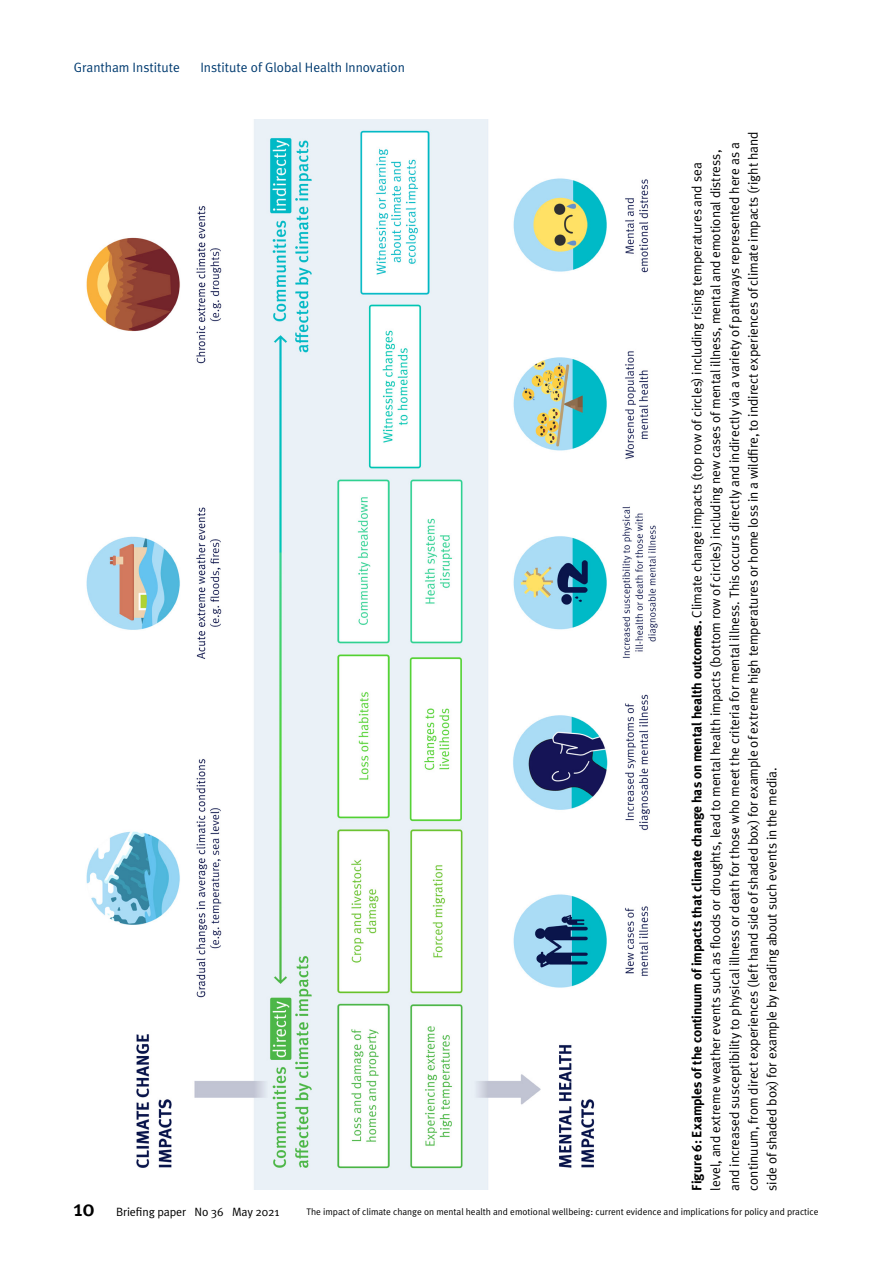
<style>
.page{position:relative;width:893px;height:1263px;background:#fff}
.page>*{position:absolute;margin:0;border:0;box-sizing:border-box;transform-origin:0 0}
._10_Main_body_text{font:13.5px/18.8px "Meta Plus Normal";color:#000}
.t1{font:13.5px "Meta Plus Normal";color:#003b70}
.t2{font:12px "Meta Plus Normal";letter-spacing:-.01em;color:#000}
.t3{font:9.45px "Meta Plus Normal";color:#000}
.s1{font-family:"Meta Plus";font-weight:700}
.s2{font-family:"Meta Plus";font-weight:500;font-size:22.5px}
</style>
<div class="page">
<img style="left:86px;top:119px;width:572px;height:1071px">
<p class="t1" style="left:74px;top:60px;width:108px">Grantham Institute</p>
<p class="t1" style="left:200px;top:60px;width:206px">Institute of Global Health Innovation</p>
<p class="_10_Main_body_text" style="left:687px;top:1191px;width:1060px;rotate:-90deg"><span class="s1">Figure 6: Examples of the continuum of impacts that climate change has on mental health outcomes.</span> Climate change impacts (top row of circles) including rising temperatures and sea level, and extreme weather events such as floods or droughts, lead to mental health impacts (bottom row of circles) including new cases of mental illness, mental and emotional distress, and increased susceptibility to physical illness or death for those who meet the criteria for mental illness. This occurs directly and indirectly via a variety of pathways represented here as a continuum, from direct experiences (left hand side of shaded box) for example of extreme high temperatures or home loss in a wildfire, to indirect experiences of climate impacts (right hand side of shaded box) for example by reading about such events in the media.</p>
<p class="t2" style="left:73px;top:1204px;width:207px"><span class="s2">10</span> Briefing paper No 36 May 2021</p>
<p class="t3" style="left:306px;top:1206px;width:514px">The impact of climate change on mental health and emotional wellbeing: current evidence and implications for policy and practice</p>
</div>
